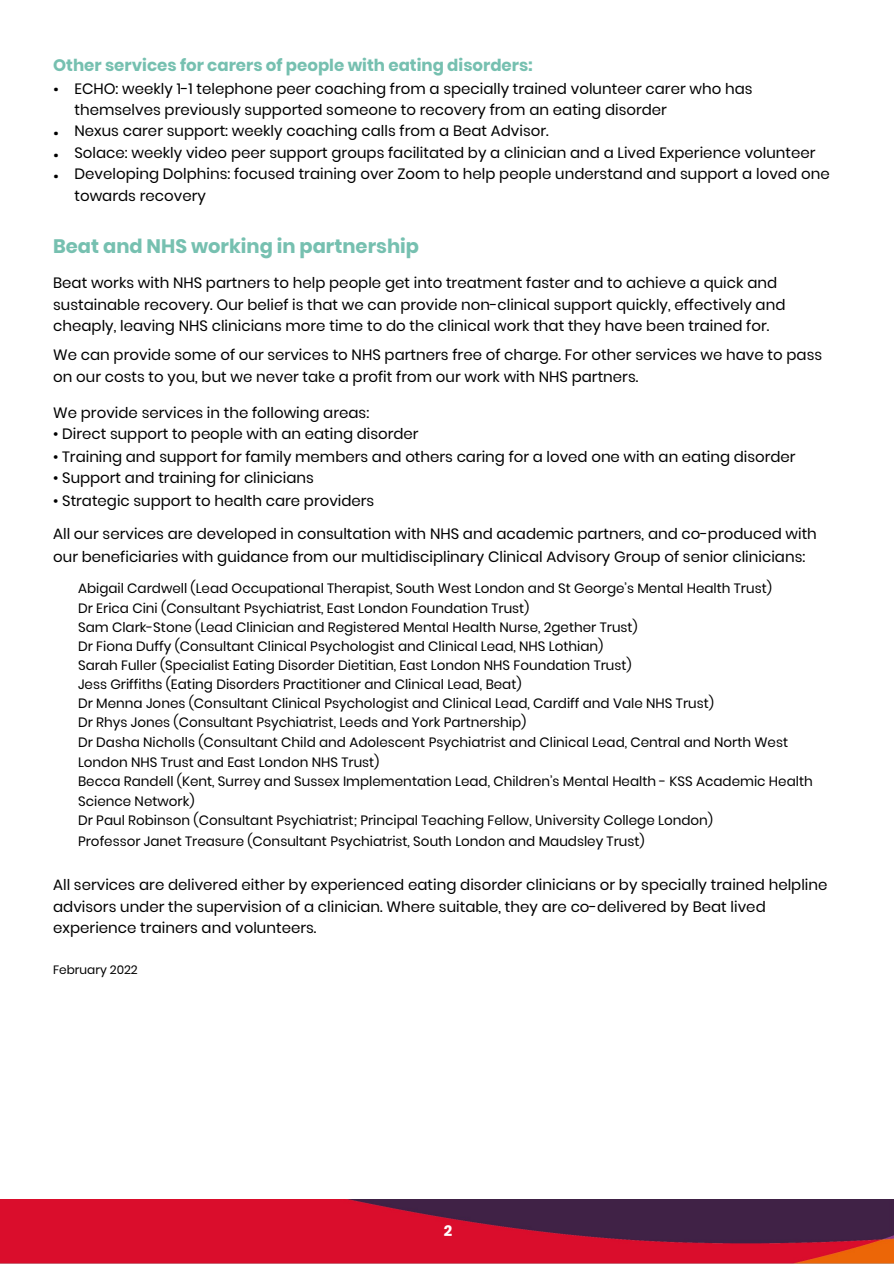
<style>
.page{position:relative;width:894px;height:1264px;background:#fff}
.page>*{position:absolute;margin:0;border:0;box-sizing:border-box;transform-origin:0 0}
.t1{font:700 19.5px "Poppins";color:#76c0b0}
.t2{font:700 16.5px "Poppins";color:#76c0b0}
.t3{font:15px/21.5px "Poppins";color:#000}
.t4{font:15px/21.5px "IBM Plex Sans";color:#000;text-align:justify}
.t5{font:700 15px "Poppins";color:#fff}
.t6{font:13.5px "Poppins";color:#000}
.t7{font:12px "Poppins";color:#000}
</style>
<div class="page">
<img style="left:0;top:1199px;width:893px;height:64px">
<p class="t2" style="left:53px;top:54px;width:481px">Other services for carers of people with eating disorders:</p>
<p class="t4" style="left:53px;top:78px;width:7px">•</p>
<p class="t3" style="left:74px;top:78px;width:679px">ECHO: weekly 1-1 telephone peer coaching from a specially trained volunteer carer who has themselves previously supported someone to recovery from an eating disorder</p>
<p class="t3" style="left:74px;top:120px;width:475px">Nexus carer support: weekly coaching calls from a Beat Advisor.</p>
<p class="t3" style="left:74px;top:142px;width:756px">Solace: weekly video peer support groups facilitated by a clinician and a Lived Experience volunteer<br>Developing Dolphins: focused training over Zoom to help people understand and support a loved one towards recovery</p>
<p class="t4" style="left:53px;top:122px;width:7px">• • •</p>
<p class="t1" style="left:53px;top:233px;width:367px">Beat and NHS working in partnership</p>
<p class="t3" style="left:53px;top:272px;width:733px">Beat works with NHS partners to help people get into treatment faster and to achieve a quick and sustainable recovery. Our belief is that we can provide non-clinical support quickly, effectively and cheaply, leaving NHS clinicians more time to do the clinical work that they have been trained for.</p>
<p class="t3" style="left:53px;top:344px;width:770px">We can provide some of our services to NHS partners free of charge. For other services we have to pass</p>
<p class="t3" style="left:53px;top:366px;width:586px">on our costs to you, but we never take a profit from our work with NHS partners.</p>
<p class="t3" style="left:53px;top:402px;width:317px">We provide services in the following areas:</p>
<p class="t3" style="left:53px;top:423px;width:367px">• Direct support to people with an eating disorder</p>
<p class="t3" style="left:53px;top:446px;width:743px">• Training and support for family members and others caring for a loved one with an eating disorder</p>
<p class="t3" style="left:53px;top:467px;width:262px">• Support and training for clinicians</p>
<p class="t3" style="left:53px;top:489px;width:322px">• Strategic support to health care providers</p>
<p class="t3" style="left:53px;top:523px;width:765px">All our services are developed in consultation with NHS and academic partners, and co-produced with</p>
<p class="t3" style="left:53px;top:546px;width:753px">our beneficiaries with guidance from our multidisciplinary Clinical Advisory Group of senior clinicians:</p>
<p class="t6" style="left:78px;top:579px;width:695px">Abigail Cardwell (Lead Occupational Therapist, South West London and St George’s Mental Health Trust)</p>
<p class="t6" style="left:78px;top:598px;width:453px">Dr Erica Cini (Consultant Psychiatrist, East London Foundation Trust)</p>
<p class="t6" style="left:78px;top:617px;width:561px">Sam Clark-Stone (Lead Clinician and Registered Mental Health Nurse, 2gether Trust)</p>
<p class="t6" style="left:78px;top:636px;width:526px">Dr Fiona Duffy (Consultant Clinical Psychologist and Clinical Lead, NHS Lothian)</p>
<p class="t6" style="left:78px;top:656px;width:555px">Sarah Fuller (Specialist Eating Disorder Dietitian, East London NHS Foundation Trust)</p>
<p class="t6" style="left:78px;top:675px;width:445px">Jess Griffiths (Eating Disorders Practitioner and Clinical Lead, Beat)</p>
<p class="t6" style="left:78px;top:694px;width:637px">Dr Menna Jones (Consultant Clinical Psychologist and Clinical Lead, Cardiff and Vale NHS Trust)</p>
<p class="t6" style="left:78px;top:713px;width:449px">Dr Rhys Jones (Consultant Psychiatrist, Leeds and York Partnership)</p>
<p class="t6" style="left:78px;top:732px;width:711px">Dr Dasha Nicholls (Consultant Child and Adolescent Psychiatrist and Clinical Lead, Central and North West</p>
<p class="t6" style="left:78px;top:752px;width:303px">London NHS Trust and East London NHS Trust)</p>
<p class="t6" style="left:78px;top:772px;width:736px">Becca Randell (Kent, Surrey and Sussex Implementation Lead, Children’s Mental Health - KSS Academic Health</p>
<p class="t6" style="left:78px;top:792px;width:118px">Science Network)</p>
<p class="t6" style="left:78px;top:811px;width:636px">Dr Paul Robinson (Consultant Psychiatrist; Principal Teaching Fellow, University College London)</p>
<p class="t6" style="left:78px;top:831px;width:568px">Professor Janet Treasure (Consultant Psychiatrist, South London and Maudsley Trust)</p>
<p class="t3" style="left:53px;top:874px;width:775px">All services are delivered either by experienced eating disorder clinicians or by specially trained helpline advisors under the supervision of a clinician. Where suitable, they are co-delivered by Beat lived experience trainers and volunteers.</p>
<p class="t7" style="left:53px;top:961px;width:86px">February 2022</p>
<p class="t5" style="left:443px;top:1219px;width:10px">2</p>
</div>
